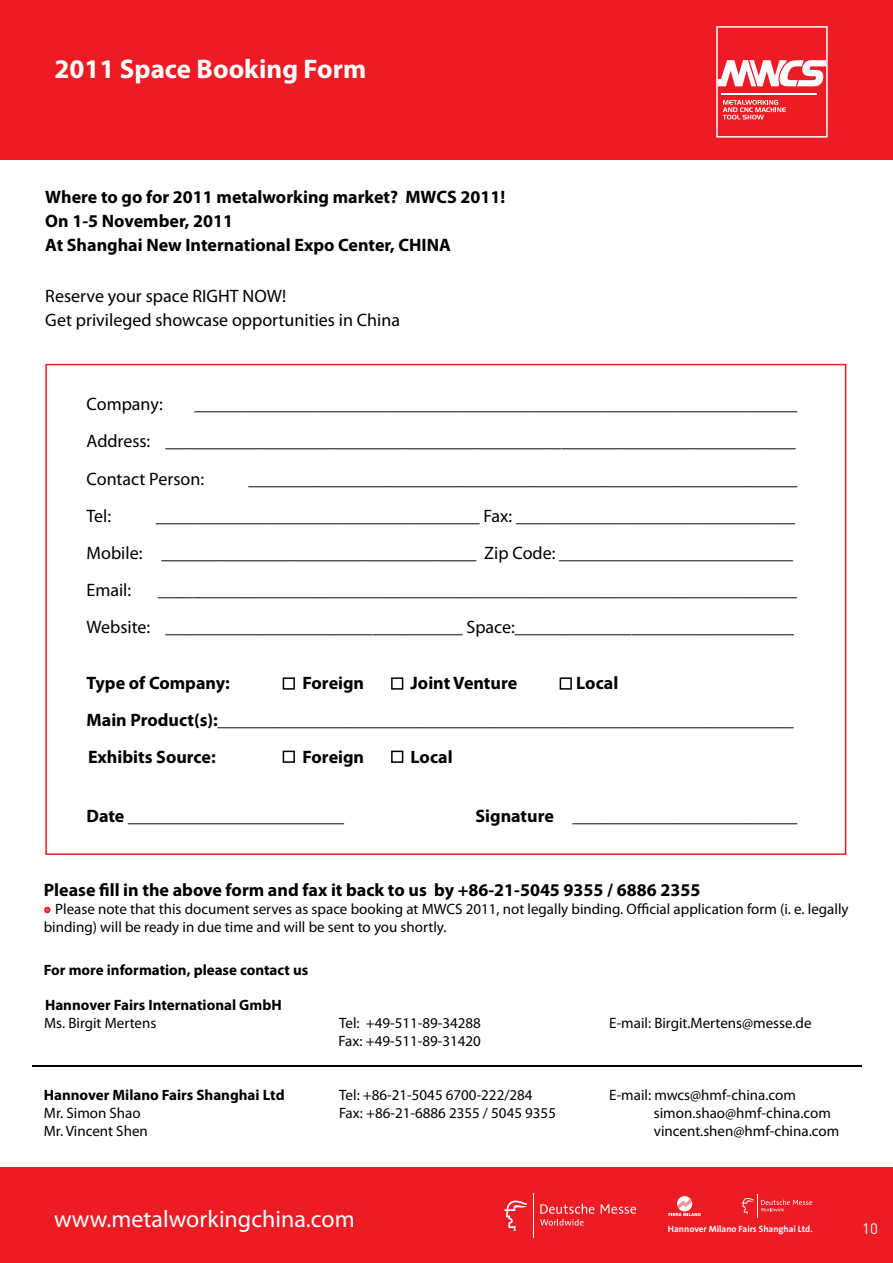
<style>
.page{position:relative;width:893px;height:1263px;background:#fff}
.page>*{position:absolute;margin:0;border:0;box-sizing:border-box;transform-origin:0 0}
.t1{font:700 27px "Myriad Pro";color:#fff}
.t2{font:24px "Myriad Pro";color:#fff}
.t3{font:18px/37.2px "Myriad Pro";color:#000;text-align:justify}
.t4{font:700 18px/24px "Myriad Pro";color:#000}
.t5{font:15px/18px "Myriad Pro";color:#000}
.t6{font:700 15px "Myriad Pro";color:#000}
.t7{font:15px "DIN";color:#fff}
.t8{font:700 9.15px "The Sans";color:#fff}
.s1{color:#ed1c24}
</style>
<div class="page">
<div style="left:0;top:1167px;width:893px;height:96px;background:#ed1c24"></div>
<div style="left:0;top:0;width:893px;height:159px;background:#ed1c24"></div>
<svg style="left:716px;top:26px;width:112px;height:112px"></svg>
<svg style="left:742px;top:1194px;width:70px;height:24px"></svg>
<svg style="left:668px;top:1196px;width:33px;height:20px"></svg>
<svg style="left:540px;top:1204px;width:54px;height:21px"></svg>
<svg style="left:601px;top:1204px;width:35px;height:10px"></svg>
<svg style="left:504px;top:1200px;width:23px;height:31px"></svg>
<hr style="left:533px;top:1193px;width:1px;height:45px;background:#fff">
<hr style="left:32px;top:1066px;width:829px;height:1px;background:#000">
<svg style="left:44px;top:907px;width:6px;height:6px"></svg>
<div style="left:283px;top:677px;width:12px;height:13px;border:2px solid #000"></div>
<div style="left:283px;top:751px;width:12px;height:12px;border:2px solid #000"></div>
<div style="left:391px;top:677px;width:12px;height:13px;border:2px solid #000"></div>
<div style="left:391px;top:751px;width:12px;height:12px;border:2px solid #000"></div>
<div style="left:560px;top:677px;width:12px;height:13px;border:2px solid #000"></div>
<h1 class="t1" style="left:55px;top:52px;width:313px">2011 Space Booking Form</h1>
<p class="t4" style="left:45px;top:184px;width:462px">Where to go for 2011 metalworking market? MWCS 2011!<br>On 1-5 November, 2011<br>At Shanghai New International Expo Center, CHINA</p>
<p class="t3" style="left:45px;top:283px;width:356px;line-height:24px">Reserve your space RIGHT NOW!<br>Get privileged showcase opportunities in China</p>
<p class="t3" style="left:87px;top:385px;width:78px">Company:</p>
<p class="t3" style="left:87px;top:385px;width:712px;text-indent:108px">___________________________________________________________________ Address: ______________________________________________________________________ Contact Person:</p>
<p class="t3" style="left:249px;top:460px;width:550px">_____________________________________________________________</p>
<p class="t3" style="left:87px;top:497px;width:26px">Tel:</p>
<p class="t3" style="left:87px;top:497px;width:710px;text-indent:69px">____________________________________ Fax: _______________________________ Mobile: ___________________________________ Zip Code: __________________________ Email:</p>
<p class="t3" style="left:87px;top:571px;width:712px;text-align:right">_______________________________________________________________________<br>Website: _________________________________ Space:_______________________________</p>
<p class="t4" style="left:87px;top:670px;width:145px">Type of Company:</p>
<p class="t4" style="left:303px;top:670px;width:63px">Foreign</p>
<p class="t4" style="left:411px;top:670px;width:108px">Joint Venture</p>
<p class="t4" style="left:87px;top:664px;width:709px;line-height:36.9px;text-indent:490px">Local<br>Main Product(s):________________________________________________________________<br>Exhibits Source:</p>
<p class="t4" style="left:303px;top:744px;width:63px">Foreign</p>
<p class="t4" style="left:411px;top:744px;width:44px">Local</p>
<p class="t4" style="left:87px;top:804px;width:259px">Date ________________________</p>
<p class="t4" style="left:475px;top:804px;width:324px">Signature _________________________</p>
<p class="t4" style="left:44px;top:877px;width:658px">Please fill in the above form and fax it back to us by +86-21-5045 9355 / 6886 2355</p>
<p class="t5" style="left:44px;top:900px;width:806px"><span class="s1">∙</span> Please note that this document serves as space booking at MWCS 2011, not legally binding. Official application form (i. e. legally binding) will be ready in due time and will be sent to you shortly.</p>
<p class="t6" style="left:44px;top:960px;width:266px">For more information, please contact us</p>
<p class="t6" style="left:45px;top:995px;width:238px">Hannover Fairs International GmbH</p>
<p class="t5" style="left:44px;top:1014px;width:114px">Ms. Birgit Mertens</p>
<p class="t5" style="left:339px;top:1014px;width:143px">Tel: +49-511-89-34288</p>
<p class="t5" style="left:609px;top:1014px;width:204px">E-mail: Birgit.Mertens@messe.de</p>
<p class="t5" style="left:339px;top:1032px;width:144px">Fax: +49-511-89-31420</p>
<p class="t6" style="left:44px;top:1085px;width:242px">Hannover Milano Fairs Shanghai Ltd</p>
<p class="t5" style="left:339px;top:1086px;width:195px">Tel: +86-21-5045 6700-222/284</p>
<p class="t5" style="left:609px;top:1086px;width:188px">E-mail: mwcs@hmf-china.com</p>
<p class="t5" style="left:44px;top:1104px;width:98px">Mr. Simon Shao</p>
<p class="t5" style="left:339px;top:1104px;width:219px">Fax: +86-21-6886 2355 / 5045 9355</p>
<p class="t5" style="left:654px;top:1104px;width:179px">simon.shao@hmf-china.com</p>
<p class="t5" style="left:44px;top:1122px;width:106px">Mr. Vincent Shen</p>
<p class="t5" style="left:654px;top:1122px;width:187px">vincent.shen@hmf-china.com</p>
<h2 class="t2" style="left:54px;top:1204px;width:302px">www.metalworkingchina.com</h2>
<p class="t8" style="left:668px;top:1221px;width:146px">Hannover Milano Fairs Shanghai Ltd.</p>
<p class="t7" style="left:862px;top:1220px;width:17px">10</p>
</div>
